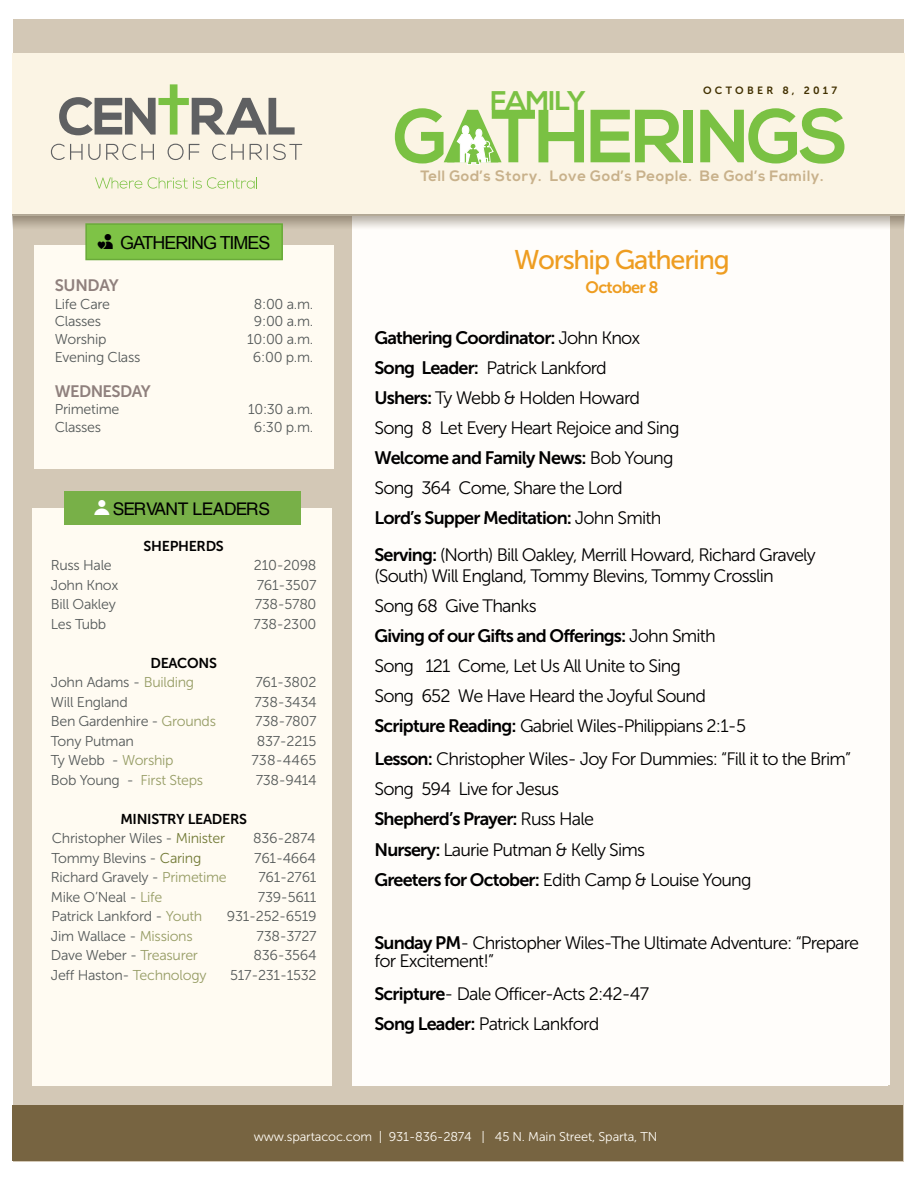
<style>
.page{position:relative;width:918px;height:1188px;background:#fff}
.page>*{position:absolute;margin:0;border:0;box-sizing:border-box;transform-origin:0 0}
.t1{font:27px "Museo Sans 500";letter-spacing:-.045em;color:#ee9d21}
.t2{font:700 27px "Nexa";letter-spacing:-.02em;color:#7ac143}
.t3{font:18px/30.2px "Museo Sans 300";letter-spacing:-.045em;color:#000}
.t4{font:18px "Museo Sans 700";letter-spacing:-.045em;color:#000}
.t5{font:18px "Arial";letter-spacing:-.06em;color:#000}
.t6{font:16.5px "Museo Sans 700";color:#8f807d}
.t7{font:16.5px "Museo Sans 700";letter-spacing:-.045em;color:#ee9d21}
.t8{font:700 15px "Nexa";letter-spacing:.04em;color:#c8b18b}
.t9{font:14.25px "Museo Sans 300";letter-spacing:-.02em;color:#555a5a}
.t10{font:14.25px "Museo Sans 700";letter-spacing:-.02em;color:#000}
.t11{font:14.25px "Museo Sans 300";letter-spacing:-.02em;color:#979d66}
.t12{font:12.75px "Museo Sans 300";letter-spacing:-.01em;color:#fffcf5}
.t13{font:10.5px "Museo Sans 700";color:#413000}
.s1{color:#979d66}
.s2{color:#555a5a}
.s3{color:#727a36}
.s4{font-family:"Museo Sans 300"}
.s5{font-family:"Museo Sans 700"}
</style>
<div class="page">
<div style="left:13px;top:19px;width:891px;height:1142px;background:#d3c8b6"></div>
<div style="left:12px;top:1106px;width:891px;height:55px;background:#776441"></div>
<div style="left:354px;top:215px;width:536px;height:869px;background:#fffdfa"></div>
<div style="left:12px;top:53px;width:892px;height:162px;background:#fbf4e4"></div>
<svg style="left:51px;top:144px;width:251px;height:16px"></svg>
<svg style="left:59px;top:84px;width:236px;height:51px"></svg>
<svg style="left:95px;top:177px;width:162px;height:12px"></svg>
<img style="left:12px;top:214px;width:892px;height:16px">
<svg style="left:591px;top:110px;width:90px;height:52px"></svg>
<div style="left:683px;top:110px;width:10px;height:52px;background:#7ac143"></div>
<svg style="left:700px;top:108px;width:144px;height:56px"></svg>
<svg style="left:395px;top:108px;width:189px;height:57px"></svg>
<div style="left:33px;top:508px;width:299px;height:577px;background:#fffbf2"></div>
<div style="left:64px;top:491px;width:236px;height:33px;background:#78b048"></div>
<div style="left:35px;top:245px;width:299px;height:223px;background:#fffbf2"></div>
<div style="left:86px;top:224px;width:196px;height:36px;background:#7ec346"></div>
<div style="left:85px;top:223px;width:198px;height:37px;border:2px solid #6aaa3a"></div>
<h1 class="t2" style="left:490px;top:85px;width:97px">FAMILY</h1>
<p class="t13" style="left:703px;top:84px;width:23px">O cto</p>
<p class="t13" style="left:747px;top:84px;width:19px">b er</p>
<p class="t13" style="left:782px;top:84px;width:56px">8, 2017</p>
<p class="t5" style="left:98px;top:231px;width:174px">▼◆▲ GATHERING TIMES</p>
<p class="t6" style="left:55px;top:276px;width:12px">sunday</p>
<p class="t9" style="left:55px;top:296px;width:57px">Life Care</p>
<p class="t9" style="left:254px;top:296px;width:61px">8:00 a.m.</p>
<p class="t9" style="left:55px;top:314px;width:48px">Classes</p>
<p class="t9" style="left:254px;top:314px;width:61px">9:00 a.m.</p>
<p class="t9" style="left:55px;top:331px;width:53px">Worship</p>
<p class="t9" style="left:247px;top:331px;width:68px">10:00 a.m.</p>
<p class="t9" style="left:55px;top:349px;width:87px">Evening Class</p>
<p class="t9" style="left:253px;top:349px;width:62px">6:00 p.m.</p>
<p class="t6" style="left:55px;top:382px;width:27px">Wednesday</p>
<p class="t9" style="left:55px;top:402px;width:66px">Primetime</p>
<p class="t9" style="left:248px;top:402px;width:67px">10:30 a.m.</p>
<p class="t9" style="left:55px;top:419px;width:48px">Classes</p>
<p class="t9" style="left:254px;top:419px;width:61px">6:30 p.m.</p>
<p class="t10" style="left:144px;top:538px;width:82px">SHEPHERDS</p>
<p class="t9" style="left:51px;top:558px;width:63px">Russ Hale</p>
<p class="t9" style="left:254px;top:558px;width:64px">210-2098</p>
<p class="t9" style="left:51px;top:577px;width:69px">John Knox</p>
<p class="t9" style="left:257px;top:577px;width:61px">761-3507</p>
<p class="t9" style="left:51px;top:597px;width:67px">Bill Oakley</p>
<p class="t9" style="left:255px;top:597px;width:63px">738-5780</p>
<p class="t9" style="left:51px;top:616px;width:57px">Les Tubb</p>
<p class="t9" style="left:254px;top:616px;width:64px">738-2300</p>
<p class="t10" style="left:150px;top:655px;width:68px">DEACONS</p>
<p class="t9" style="left:51px;top:675px;width:145px">John Adams - <span class="s1">Building</span></p>
<p class="t9" style="left:255px;top:675px;width:63px">761-3802</p>
<p class="t9" style="left:51px;top:694px;width:78px">Will England</p>
<p class="t9" style="left:255px;top:694px;width:64px">738-3434</p>
<p class="t9" style="left:51px;top:714px;width:167px">Ben Gardenhire - <span class="s1">Grounds</span></p>
<p class="t9" style="left:255px;top:714px;width:63px">738-7807</p>
<p class="t9" style="left:51px;top:733px;width:85px">Tony Putman</p>
<p class="t9" style="left:257px;top:733px;width:61px">837-2215</p>
<p class="t9" style="left:51px;top:753px;width:124px">Ty Webb - <span class="s1">Worship</span></p>
<p class="t9" style="left:251px;top:753px;width:67px">738-4465</p>
<p class="t11" style="left:51px;top:772px;width:154px"><span class="s2">Bob Young -</span> First Steps</p>
<p class="t9" style="left:256px;top:772px;width:62px">738-9414</p>
<p class="t10" style="left:120px;top:811px;width:128px">MINISTRY LEADERS</p>
<p class="t9" style="left:52px;top:831px;width:175px">Christopher Wiles - <span class="s3">Minister</span></p>
<p class="t9" style="left:253px;top:831px;width:64px">836-2874</p>
<p class="t9" style="left:52px;top:850px;width:151px">Tommy Blevins - <span class="s3">Caring</span></p>
<p class="t9" style="left:254px;top:850px;width:63px">761-4664</p>
<p class="t9" style="left:51px;top:870px;width:177px">Richard Gravely - <span class="s1">Primetime</span></p>
<p class="t9" style="left:258px;top:870px;width:60px">761-2761</p>
<p class="t9" style="left:51px;top:889px;width:113px">Mike O’Neal - <span class="s1">Life</span></p>
<p class="t9" style="left:258px;top:889px;width:60px">739-5611</p>
<p class="t9" style="left:51px;top:909px;width:152px">Patrick Lankford - <span class="s1">Youth</span></p>
<p class="t9" style="left:227px;top:909px;width:91px">931-252-6519</p>
<p class="t9" style="left:51px;top:928px;width:143px">Jim Wallace - <span class="s1">Missions</span></p>
<p class="t9" style="left:257px;top:928px;width:61px">738-3727</p>
<p class="t9" style="left:51px;top:948px;width:149px">Dave Weber - <span class="s1">Treasurer</span></p>
<p class="t9" style="left:254px;top:948px;width:65px">836-3564</p>
<p class="t9" style="left:51px;top:967px;width:157px">Jeff Haston- <span class="s1">Technology</span></p>
<p class="t9" style="left:230px;top:967px;width:88px">517-231-1532</p>
<p class="t8" style="left:421px;top:167px;width:405px">Tell God’s Story. Love God’s People. Be God’s Family.</p>
<h1 class="t1" style="left:514px;top:245px;width:217px">Worship Gathering</h1>
<p class="t7" style="left:586px;top:278px;width:74px">October 8</p>
<p class="t4" style="left:374px;top:328px;width:267px">Gathering Coordinator: <span class="s4">John Knox</span></p>
<p class="t3" style="left:374px;top:353px;width:307px"><span class="s5">Song Leader:</span> Patrick Lankford<br><span class="s5">Ushers:</span> Ty Webb &amp; Holden Howard<br>Song 8 Let Every Heart Rejoice and Sing</p>
<p class="t4" style="left:374px;top:448px;width:301px">Welcome and Family News: <span class="s4">Bob Young</span></p>
<p class="t3" style="left:374px;top:473px;width:250px">Song 364 Come, Share the Lord</p>
<p class="t4" style="left:374px;top:508px;width:288px">Lord’s Supper Meditation: <span class="s4">John Smith</span></p>
<p class="t3" style="left:374px;top:544px;width:443px;line-height:21px"><span class="s5">Serving:</span> (North) Bill Oakley, Merrill Howard, Richard Gravely (South) Will England, Tommy Blevins, Tommy Crosslin</p>
<p class="t3" style="left:374px;top:591px;width:164px">Song 68 Give Thanks</p>
<p class="t4" style="left:374px;top:626px;width:343px">Giving of our Gifts and Offerings: <span class="s4">John Smith</span></p>
<p class="t3" style="left:374px;top:651px;width:373px">Song 121 Come, Let Us All Unite to Sing<br>Song 652 We Have Heard the Joyful Sound<br><span class="s5">Scripture Reading:</span> Gabriel Wiles-Philippians 2:1-5</p>
<p class="t3" style="left:374px;top:744px;width:478px"><span class="s5">Lesson:</span> Christopher Wiles- Joy For Dummies: “Fill it to the Brim”<br>Song 594 Live for Jesus</p>
<p class="t4" style="left:374px;top:809px;width:221px">Shepherd’s Prayer: <span class="s4">Russ Hale</span></p>
<p class="t3" style="left:374px;top:834px;width:379px"><span class="s5">Nursery:</span> Laurie Putman &amp; Kelly Sims<br><span class="s5">Greeters for October:</span> Edith Camp &amp; Louise Young</p>
<p class="t3" style="left:374px;top:934px;width:486px;line-height:18px"><span class="s5">Sunday PM</span>- Christopher Wiles-The Ultimate Adventure: “Prepare for Excitement!”</p>
<p class="t3" style="left:374px;top:979px;width:276px"><span class="s5">Scripture</span>- Dale Officer-Acts 2:42-47<br><span class="s5">Song Leader:</span> Patrick Lankford</p>
<p class="t12" style="left:254px;top:1129px;width:405px">www.spartacoc.com | 931-836-2874 | 45 N. Main Street, Sparta, TN</p>
</div>
